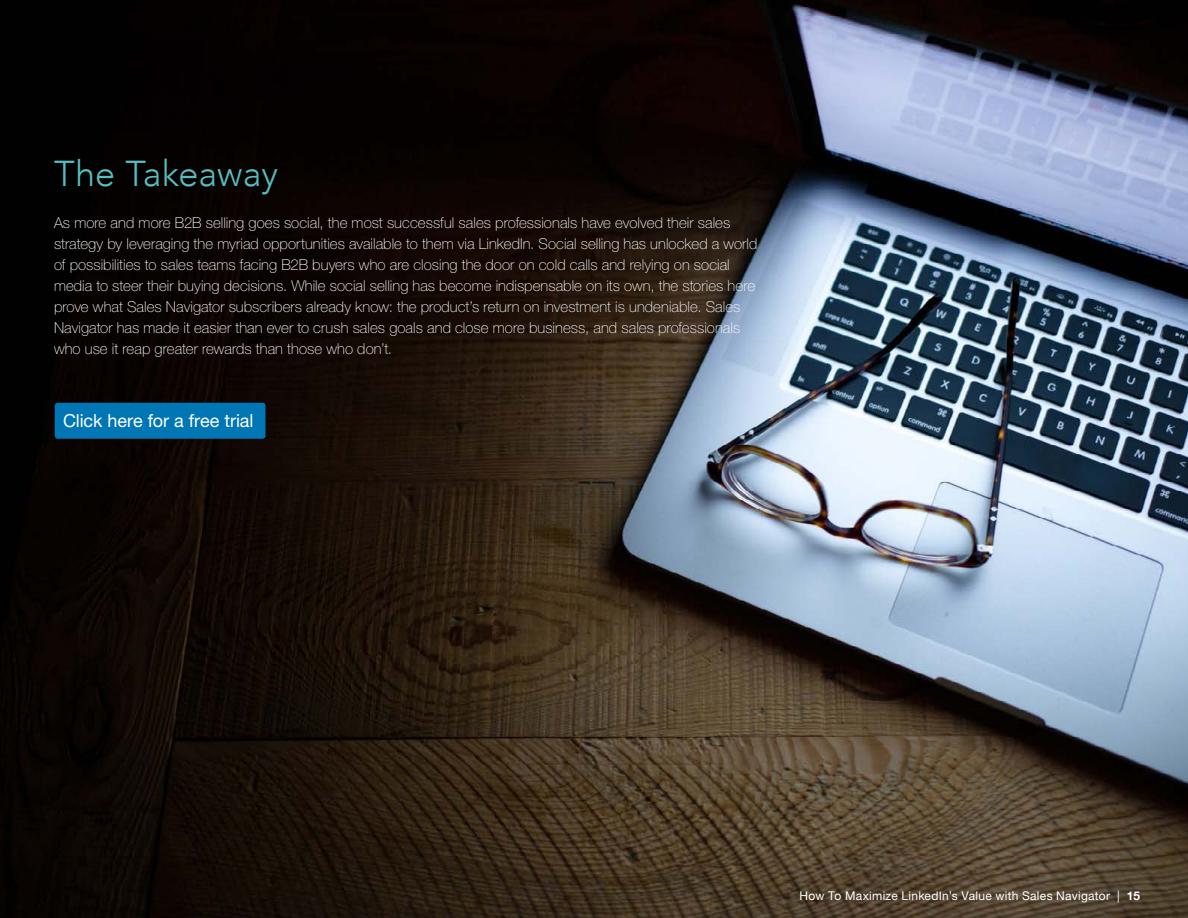
<style>
.page{position:relative;width:1188px;height:918px;background:#fff}
.page>*{position:absolute;margin:0;border:0;box-sizing:border-box;transform-origin:0 0}
.t1{font:300 36px "Avenir";letter-spacing:.005em;color:#56bec0}
.t2{font:18px "Helvetica Neue LT Std";letter-spacing:-.005em;color:#fff}
.t3{font:100 15px/21px "Helvetica Neue LT Std";letter-spacing:.005em;color:#fff}
.t4{font:12px "Helvetica Neue";letter-spacing:.025em;color:#fff}
.s1{font-weight:700}
</style>
<div class="page">
<img style="left:0;top:0;width:1188px;height:918px">
<div style="left:55px;top:403px;width:211px;height:36px;background:#0076b4;border-radius:3px"></div>
<h1 class="t1" style="left:54px;top:152px;width:226px">The Takeaway</h1>
<p class="t3" style="left:54px;top:212px;width:705px">As more and more B2B selling goes social, the most successful sales professionals have evolved their sales strategy by leveraging the myriad opportunities available to them via LinkedIn. Social selling has unlocked a world of possibilities to sales teams facing B2B buyers who are closing the door on cold calls and relying on social media to steer their buying decisions. While social selling has become indispensable on its own, the stories here prove what Sales Navigator subscribers already know: the product’s return on investment is undeniable. Sales Navigator has made it easier than ever to crush sales goals and close more business, and sales professionals who use it reap greater rewards than those who don’t.</p>
<p class="t2" style="left:63px;top:410px;width:192px">Click here for a free trial</p>
<p class="t4" style="left:800px;top:887px;width:342px">How To Maximize LinkedIn’s Value with Sales Navigator | <span class="s1">15</span></p>
</div>
